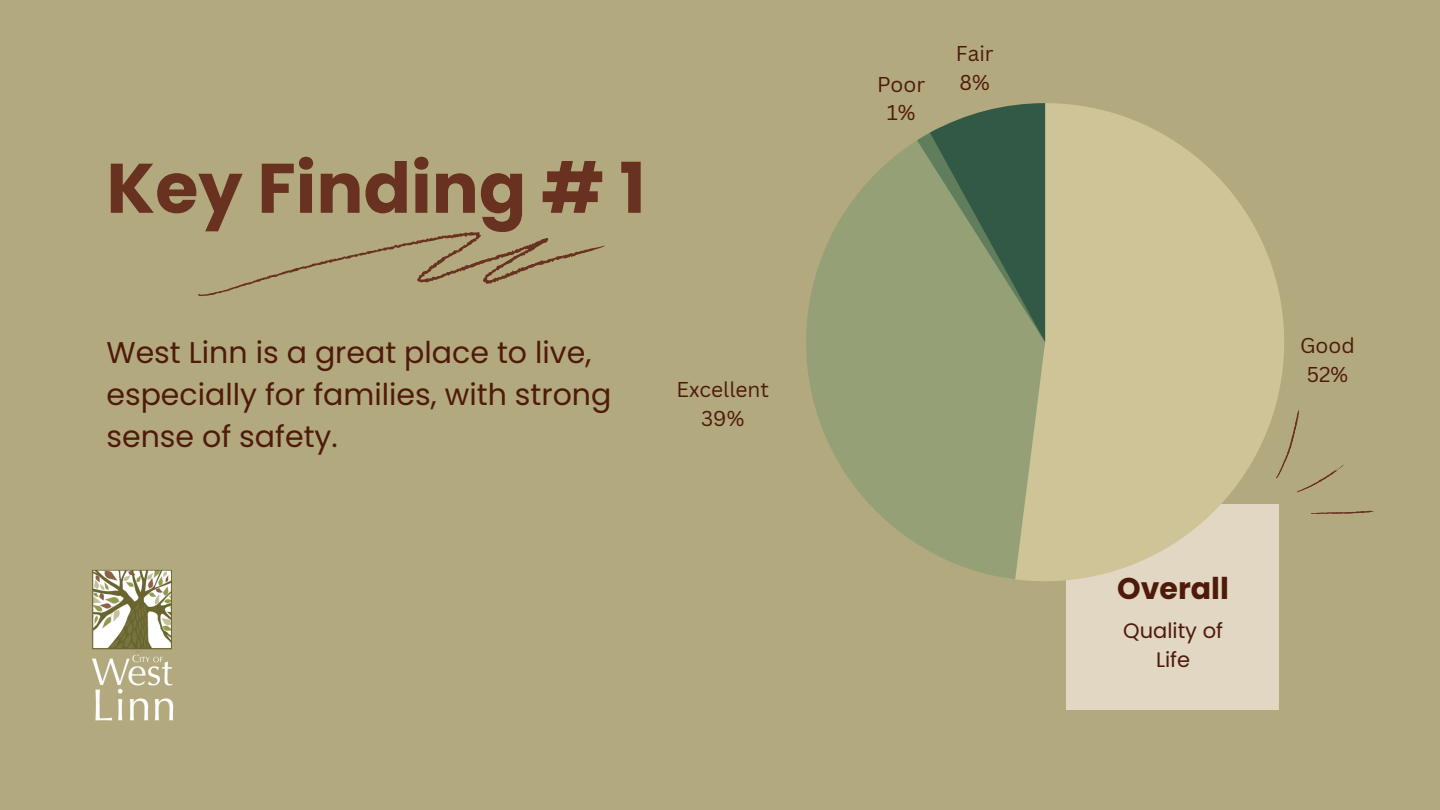
<style>
.page{position:relative;width:1440px;height:810px;background:#b2a97e}
.page>*{position:absolute;margin:0;border:0;box-sizing:border-box;transform-origin:0 0}
.t1{font:700 70px "Poppins";color:#693120}
.t2{font:30px/42px "Poppins";color:#4f1a0a}
.t3{font:700 30px "Poppins";color:#4f1a0a}
.t4{font:21px/29.2px "Poppins";color:#4f1a0a;text-align:center}
.t5{font:20.9px/28.9px "Canva Sans";color:#4f1a0a;text-align:center}
</style>
<div class="page">
<svg style="left:198px;top:232px;width:407px;height:65px"></svg>
<div style="left:1067px;top:505px;width:212px;height:205px;background:#e1d7c3"></div>
<svg style="left:1284px;top:410px;width:90px;height:104px"></svg>
<svg style="left:1016px;top:103px;width:268px;height:478px;fill:#cec498"></svg>
<svg style="left:806px;top:141px;width:239px;height:438px;fill:#95a077"></svg>
<svg style="left:917px;top:103px;width:129px;height:239px;background:#657d5e"></svg>
<img style="left:92px;top:569px;width:82px;height:152px">
<h1 class="t1" style="left:106px;top:139px;width:541px">Key Finding # 1</h1>
<p class="t2" style="left:106px;top:332px;width:506px">West Linn is a great place to live, especially for families, with strong sense of safety.</p>
<p class="t5" style="left:677px;top:374px;width:94px">Excellent<br>39%</p>
<p class="t5" style="left:956px;top:38px;width:39px">Fair</p>
<p class="t5" style="left:877px;top:69px;width:50px">Poor</p>
<p class="t5" style="left:960px;top:67px;width:32px">8%</p>
<p class="t5" style="left:887px;top:98px;width:30px">1%</p>
<p class="t5" style="left:1300px;top:330px;width:56px">Good<br>52%</p>
<p class="t3" style="left:1117px;top:568px;width:113px">Overall</p>
<p class="t4" style="left:1123px;top:616px;width:101px">Quality of<br>Life</p>
</div>
